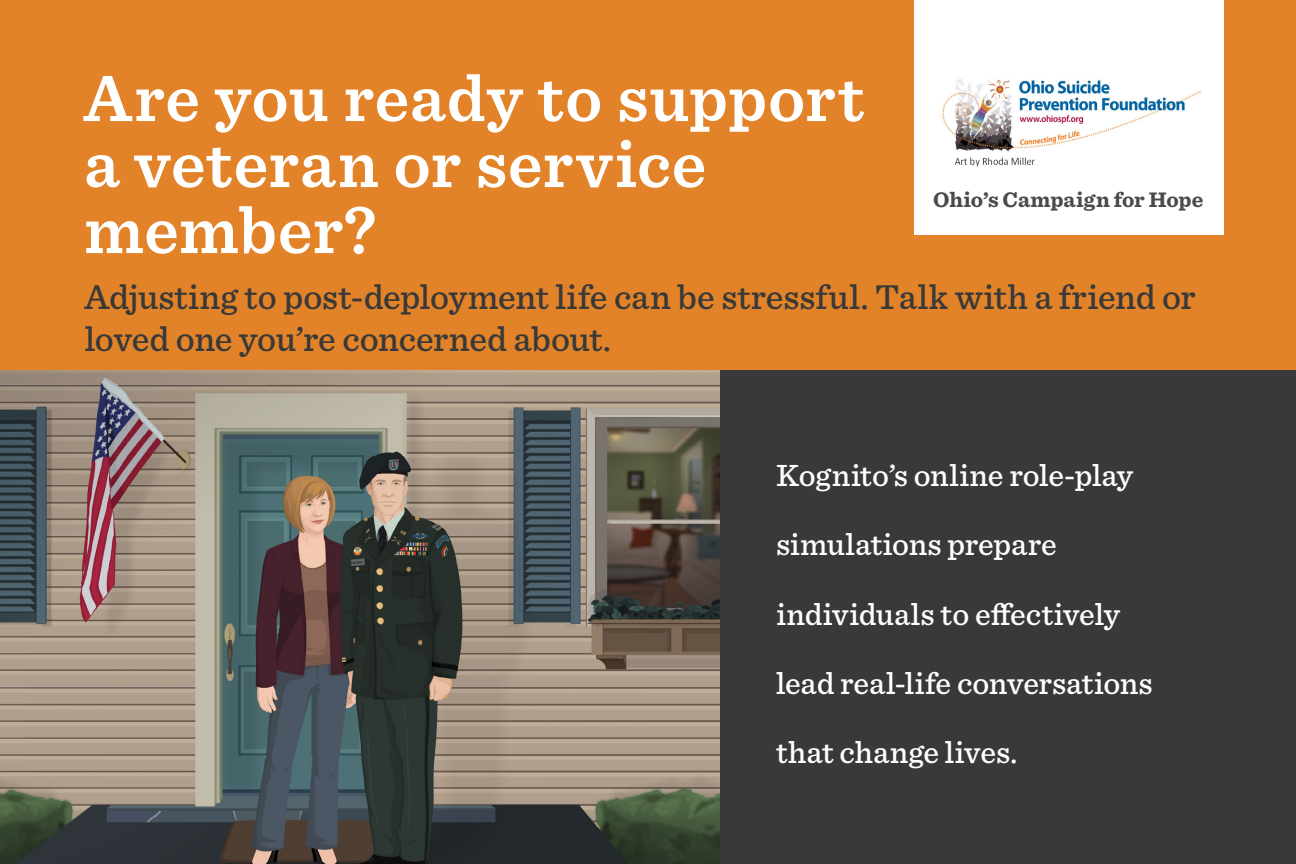
<style>
.page{position:relative;width:1296px;height:864px;background:#fff}
.page>*{position:absolute;margin:0;border:0;box-sizing:border-box;transform-origin:0 0}
.t1{font:600 68px/66px "Sentinel";letter-spacing:.01em;color:#fff}
.t2{font:500 36px "Sentinel";color:#383938}
.t3{font:500 32px/69.4px "Sentinel";color:#fff}
.t4{font:700 22px "Sentinel";letter-spacing:.005em;color:#494a49}
</style>
<div class="page">
<div style="left:0;top:0;width:1296px;height:370px;background:#e38329"></div>
<div style="left:576px;top:370px;width:720px;height:494px;background:#383938"></div>
<img style="left:0;top:370px;width:720px;height:494px">
<div style="left:914px;top:0;width:310px;height:235px;background:#fff"></div>
<img style="left:942px;top:79px;width:259px;height:73px">
<img style="left:955px;top:157px;width:80px;height:10px">
<p class="t1" style="left:84px;top:62px;width:782px">Are you ready to support a veteran or service member?</p>
<p class="t2" style="left:85px;top:269px;width:1113px">Adjusting to post-deployment life can be stressful. Talk with a friend or</p>
<p class="t2" style="left:85px;top:311px;width:528px">loved one you’re concerned about.</p>
<p class="t4" style="left:933px;top:183px;width:272px">Ohio’s Campaign for Hope</p>
<p class="t3" style="left:776px;top:438px;width:359px">Kognito’s online role-play simulations prepare</p>
<p class="t3" style="left:776px;top:577px;width:345px">individuals to effectively</p>
<p class="t3" style="left:776px;top:647px;width:378px">lead real-life conversations</p>
<p class="t3" style="left:776px;top:716px;width:243px">that change lives.</p>
</div>
